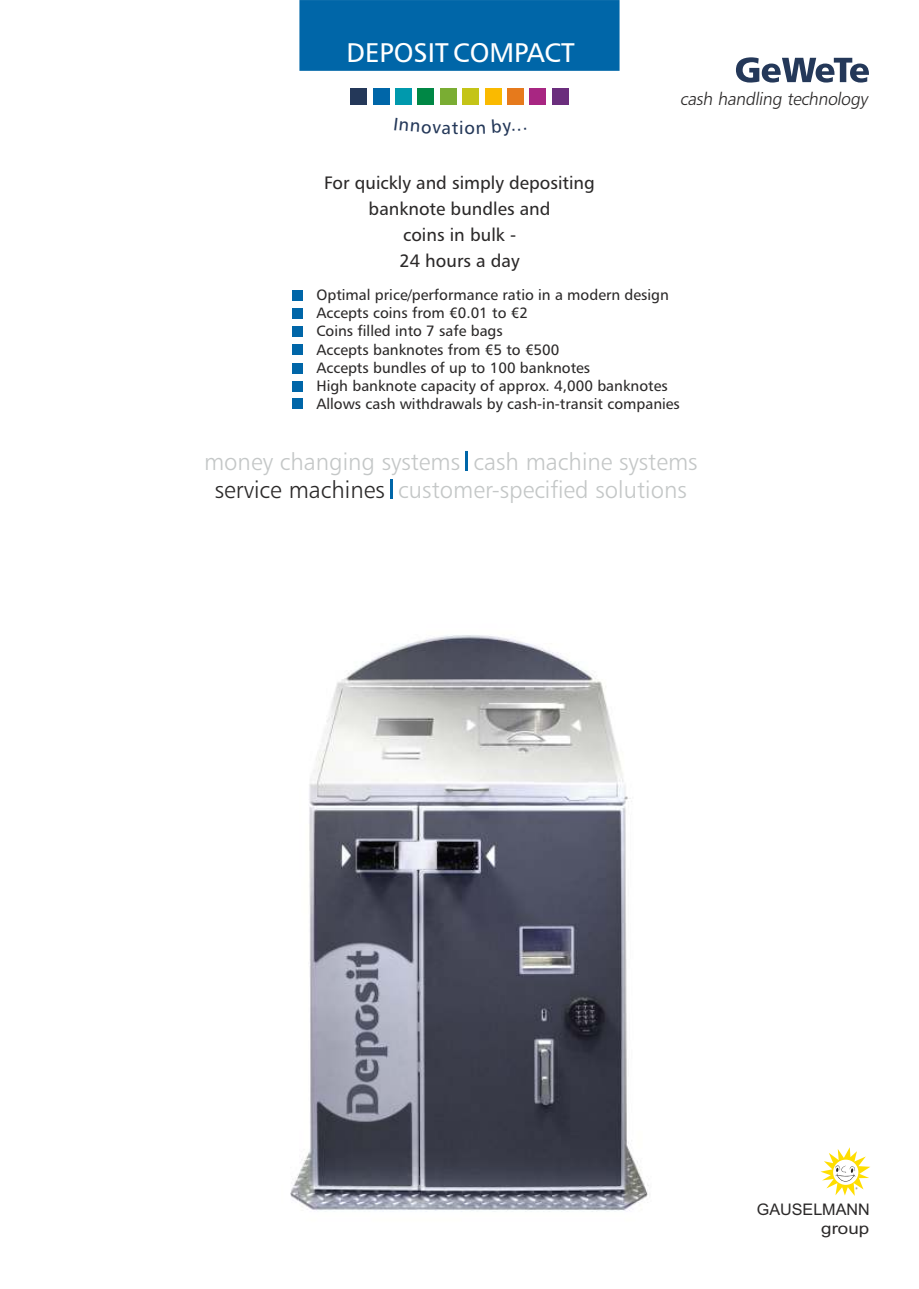
<style>
.page{position:relative;width:919px;height:1289px;background:#fff}
.page>*{position:absolute;margin:0;border:0;box-sizing:border-box;transform-origin:0 0}
.t1{font:27px "Humanist 777 BT Roman B";color:#fff}
.t2{font:24px/28.8px "Humanist 777 BT Light B";color:#c4c7c7;text-align:center}
.t3{font:18px/26.1px "Humanist 777 BT Roman B";color:#2b2929;text-align:center}
.t4{font:18px "Humanist 777 BT Roman B";color:#243859}
.t5{font:italic 17.85px "Humanist 777 BT Light B";color:#2b2929}
.t6{font:15.9px/18.8px "Arial";color:#2b2929;text-align:right}
.t7{font:15px/18.1px "Humanist 777 BT Roman B";color:#2b2929}
.s1{color:#2b2929}
</style>
<div class="page">
<svg style="left:820px;top:1147px;width:50px;height:48px"></svg>
<svg style="left:736px;top:57px;width:132px;height:26px"></svg>
<div style="left:299px;top:0;width:320px;height:71px;background:#0066a8"></div>
<div style="left:373px;top:88px;width:16px;height:17px;background:#0066a8"></div>
<div style="left:395px;top:88px;width:17px;height:17px;background:#0099ad"></div>
<div style="left:350px;top:88px;width:17px;height:17px;background:#243859"></div>
<div style="left:417px;top:88px;width:17px;height:17px;background:#008745"></div>
<div style="left:440px;top:88px;width:16px;height:17px;background:#7aad33"></div>
<div style="left:462px;top:88px;width:17px;height:17px;background:#c4c417"></div>
<div style="left:484px;top:88px;width:17px;height:17px;background:#faba00"></div>
<div style="left:507px;top:88px;width:16px;height:17px;background:#e67a1c"></div>
<div style="left:551px;top:88px;width:17px;height:17px;background:#6b2e7d"></div>
<div style="left:529px;top:88px;width:17px;height:17px;background:#a82682"></div>
<div style="left:292px;top:290px;width:10px;height:10px;background:#0066a8"></div>
<div style="left:292px;top:308px;width:10px;height:11px;background:#0066a8"></div>
<div style="left:292px;top:326px;width:10px;height:10px;background:#0066a8"></div>
<div style="left:292px;top:344px;width:10px;height:10px;background:#0066a8"></div>
<div style="left:292px;top:363px;width:10px;height:10px;background:#0066a8"></div>
<div style="left:292px;top:381px;width:10px;height:10px;background:#0066a8"></div>
<div style="left:292px;top:398px;width:10px;height:11px;background:#0066a8"></div>
<hr style="left:465px;top:451px;width:3px;height:20px;background:#0066a8">
<hr style="left:390px;top:479px;width:2px;height:20px;background:#0066a8">
<img style="left:290px;top:635px;width:360px;height:577px">
<h1 class="t1" style="left:346px;top:41px;width:230px">DEPOSIT COMPACT</h1>
<p class="t4" style="left:452px;top:120px;width:25px">tio</p>
<p class="t3" style="left:324px;top:171px;width:272px">For quickly and simply depositing banknote bundles and<br>coins in bulk -<br>24 hours a day</p>
<p class="t5" style="left:679px;top:91px;width:192px">cash handling technology</p>
<p class="t7" style="left:316px;top:287px;width:365px">Optimal price/performance ratio in a modern design Accepts coins from €0.01 to €2<br>Coins filled into 7 safe bags<br>Accepts banknotes from €5 to €500<br>Accepts bundles of up to 100 banknotes<br>High banknote capacity of approx. 4,000 banknotes Allows cash withdrawals by cash-in-transit companies</p>
<h2 class="t2" style="left:204px;top:449px;width:495px">money changing systems cash machine systems <span class="s1">service machines</span> customer-specified solutions</h2>
<p class="t6" style="left:756px;top:1201px;width:115px">GAUSELMANN group</p>
</div>
